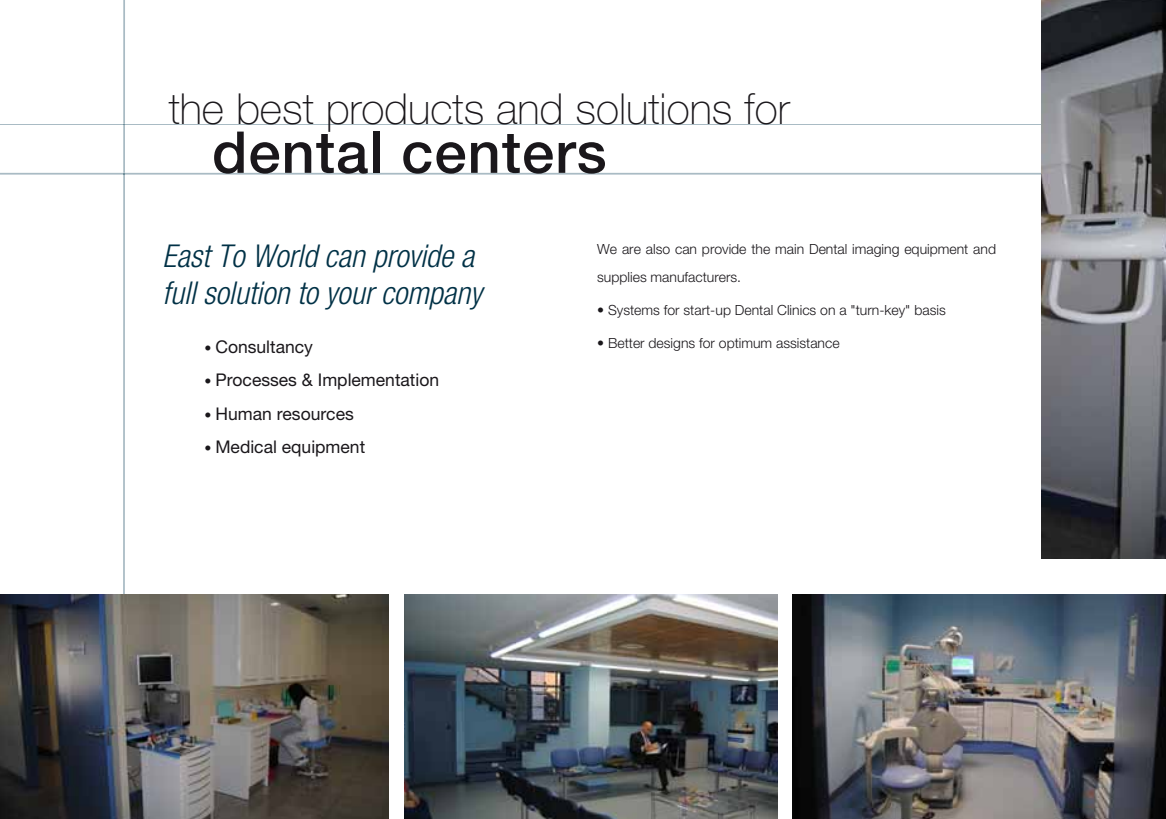
<style>
.page{position:relative;width:1166px;height:819px;background:#fff}
.page>*{position:absolute;margin:0;border:0;box-sizing:border-box;transform-origin:0 0}
.t1{font:500 57.75px "Helvetica Neue LT Std";letter-spacing:.02em;color:#1a171b}
.t2{font:100 42.88px "Helvetica Neue LT Std";color:#1a171b}
.t3{font:italic 300 condensed 31.5px/37.8px "Helvetica Neue LT Std";color:#003146}
.t4{font:17.5px "Helvetica Neue LT Std";color:#1a171b}
.t5{font:300 14px/28px "Helvetica Neue LT Std";color:#1a171b}
.s1{font-weight:300;font-size:14px}
</style>
<div class="page">
<hr style="left:125px;top:173px;width:917px;height:1px;background:#a9bbc4">
<hr style="left:0;top:173px;width:123px;height:1px;background:#a9bbc4">
<hr style="left:0;top:124px;width:1166px;height:1px;background:#a9bbc4">
<hr style="left:123px;top:0;width:2px;height:124px;background:#a9bbc4">
<hr style="left:123px;top:124px;width:2px;height:49px;background:#a9bbc4">
<hr style="left:123px;top:174px;width:2px;height:645px;background:#a9bbc4">
<img style="left:1042px;top:0;width:124px;height:558px">
<img style="left:0;top:594px;width:389px;height:225px">
<img style="left:405px;top:594px;width:372px;height:225px">
<img style="left:793px;top:594px;width:373px;height:225px">
<h2 class="t2" style="left:169px;top:84px;width:622px">the best products and solutions for</h2>
<h1 class="t1" style="left:212px;top:118px;width:396px">dental centers</h1>
<h3 class="t3" style="left:162px;top:237px;width:321px">East To World can provide a full solution to your company</h3>
<p class="t4" style="left:204px;top:336px;width:110px"><span class="s1">•</span> Consultancy</p>
<p class="t4" style="left:204px;top:369px;width:236px"><span class="s1">•</span> Processes &amp; Implementation</p>
<p class="t4" style="left:204px;top:403px;width:151px"><span class="s1">•</span> Human resources</p>
<p class="t4" style="left:204px;top:436px;width:162px"><span class="s1">•</span> Medical equipment</p>
<p class="t5" style="left:597px;top:234px;width:400px">We are also can provide the main Dental imaging equipment and supplies manufacturers.</p>
<p class="t5" style="left:597px;top:296px;width:350px">• Systems for start-up Dental Clinics on a "turn-key" basis</p>
<p class="t5" style="left:597px;top:329px;width:244px">• Better designs for optimum assistance</p>
</div>
